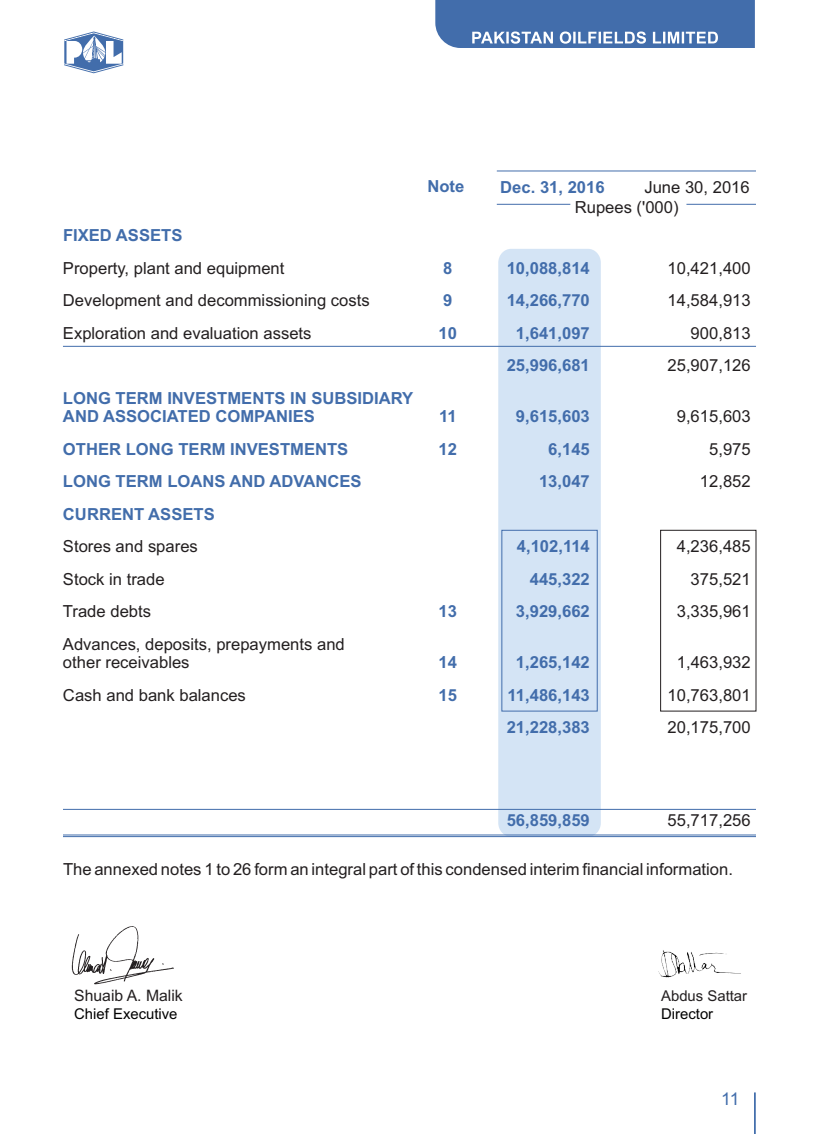
<style>
.page{position:relative;width:819px;height:1134px;background:#fff}
.page>*{position:absolute;margin:0;border:0;box-sizing:border-box;transform-origin:0 0}
.t1{font:17.5px "Arial";color:#426dab}
.t2{font:16.62px/32.6px "Arial";color:#231f20;text-align:right}
.t3{font:700 16.62px/32.6px "Arial";color:#426dab}
.t4{font:15.75px "Arial";color:#231f20}
.t5{font:14.88px "Arial";color:#000}
.t6{font:14.88px "Arial";color:#231f20}
</style>
<div class="page">
<div style="left:498px;top:249px;width:103px;height:588px;background:#d4e4f5;border-radius:13px"></div>
<hr style="left:63px;top:835px;width:693px;height:1px;background:#426dab">
<hr style="left:63px;top:836px;width:693px;height:1px;background:#426dab">
<hr style="left:63px;top:809px;width:693px;height:1px;background:#426dab">
<hr style="left:754px;top:1092px;width:2px;height:42px;background:#426dab">
<svg style="left:435px;top:0;width:320px;height:48px;background:#537ab2"></svg>
<svg style="left:64px;top:32px;width:59px;height:41px"></svg>
<img style="left:658px;top:950px;width:83px;height:28px">
<img style="left:71px;top:926px;width:103px;height:59px">
<hr style="left:63px;top:346px;width:693px;height:1px;background:#426dab">
<div style="left:660px;top:530px;width:96px;height:181px;border:1px solid #231f20"></div>
<div style="left:502px;top:530px;width:96px;height:181px;border:1px solid #426dab"></div>
<hr style="left:497px;top:171px;width:259px;height:1px;background:#426dab">
<hr style="left:497px;top:204px;width:73px;height:1px;background:#426dab">
<hr style="left:686px;top:204px;width:70px;height:1px;background:#426dab">
<p class="t3" style="left:427px;top:171px;width:38px">Note</p>
<p class="t3" style="left:500px;top:173px;width:106px">Dec. 31, 2016</p>
<p class="t2" style="left:644px;top:172px;width:107px">June 30, 2016</p>
<p class="t3" style="left:63px;top:221px;width:121px">FIXED ASSETS</p>
<p class="t2" style="left:575px;top:193px;width:105px">Rupees ('000)</p>
<p class="t2" style="left:63px;top:253px;width:223px">Property, plant and equipment</p>
<p class="t2" style="left:668px;top:253px;width:85px">10,421,400</p>
<p class="t2" style="left:63px;top:286px;width:308px">Development and decommissioning costs</p>
<p class="t2" style="left:668px;top:286px;width:85px">14,584,913</p>
<p class="t2" style="left:63px;top:318px;width:250px">Exploration and evaluation assets</p>
<p class="t2" style="left:668px;top:318px;width:85px">900,813<br>25,907,126</p>
<p class="t2" style="left:677px;top:402px;width:75px">9,615,603<br>5,975<br>12,852</p>
<p class="t3" style="left:443px;top:253px;width:11px">8</p>
<p class="t3" style="left:507px;top:253px;width:85px">10,088,814</p>
<p class="t3" style="left:443px;top:286px;width:11px">9</p>
<p class="t3" style="left:507px;top:286px;width:85px">14,266,770</p>
<p class="t3" style="left:439px;top:318px;width:20px">10</p>
<p class="t3" style="left:507px;top:318px;width:85px;text-align:center">1,641,097<br>25,996,681</p>
<p class="t3" style="left:63px;top:390px;width:352px;line-height:18.6px">LONG TERM INVESTMENTS IN SUBSIDIARY<br>AND ASSOCIATED COMPANIES</p>
<p class="t3" style="left:439px;top:402px;width:19px">11</p>
<p class="t3" style="left:516px;top:402px;width:75px">9,615,603</p>
<p class="t3" style="left:63px;top:434px;width:287px">OTHER LONG TERM INVESTMENTS</p>
<p class="t3" style="left:439px;top:434px;width:20px">12</p>
<p class="t3" style="left:548px;top:434px;width:43px">6,145</p>
<p class="t3" style="left:63px;top:467px;width:300px">LONG TERM LOANS AND ADVANCES</p>
<p class="t3" style="left:539px;top:467px;width:52px">13,047</p>
<p class="t3" style="left:63px;top:499px;width:153px">CURRENT ASSETS</p>
<p class="t3" style="left:517px;top:532px;width:75px;text-align:right">4,102,114<br>445,322</p>
<p class="t3" style="left:439px;top:597px;width:20px">13</p>
<p class="t3" style="left:516px;top:597px;width:75px">3,929,662</p>
<p class="t3" style="left:439px;top:648px;width:20px">14</p>
<p class="t3" style="left:516px;top:648px;width:75px">1,265,142</p>
<p class="t3" style="left:439px;top:680px;width:20px">15</p>
<p class="t3" style="left:507px;top:680px;width:85px">11,486,143<br>21,228,383</p>
<p class="t2" style="left:63px;top:532px;width:136px">Stores and spares</p>
<p class="t2" style="left:677px;top:532px;width:75px">4,236,485</p>
<p class="t2" style="left:63px;top:564px;width:103px">Stock in trade</p>
<p class="t2" style="left:691px;top:564px;width:62px">375,521</p>
<p class="t2" style="left:63px;top:597px;width:90px">Trade debts</p>
<p class="t2" style="left:677px;top:597px;width:75px">3,335,961</p>
<p class="t2" style="left:63px;top:636px;width:283px;line-height:18.6px;text-align:left">Advances, deposits, prepayments and other receivables</p>
<p class="t2" style="left:677px;top:648px;width:75px">1,463,932</p>
<p class="t2" style="left:63px;top:680px;width:184px">Cash and bank balances</p>
<p class="t2" style="left:668px;top:680px;width:85px;text-align:left">10,763,801<br>20,175,700</p>
<p class="t2" style="left:668px;top:805px;width:85px">55,717,256</p>
<p class="t2" style="left:63px;top:855px;width:672px">The annexed notes 1 to 26 form an integral part of this condensed interim financial information.</p>
<p class="t3" style="left:507px;top:805px;width:85px">56,859,859</p>
<p class="t4" style="left:74px;top:990px;width:110px">Shuaib A. Malik</p>
<p class="t5" style="left:74px;top:1008px;width:105px">Chief Executive</p>
<p class="t6" style="left:661px;top:990px;width:87px">Abdus Sattar</p>
<p class="t5" style="left:661px;top:1008px;width:54px">Director</p>
<p class="t1" style="left:721px;top:1092px;width:20px">11</p>
</div>
